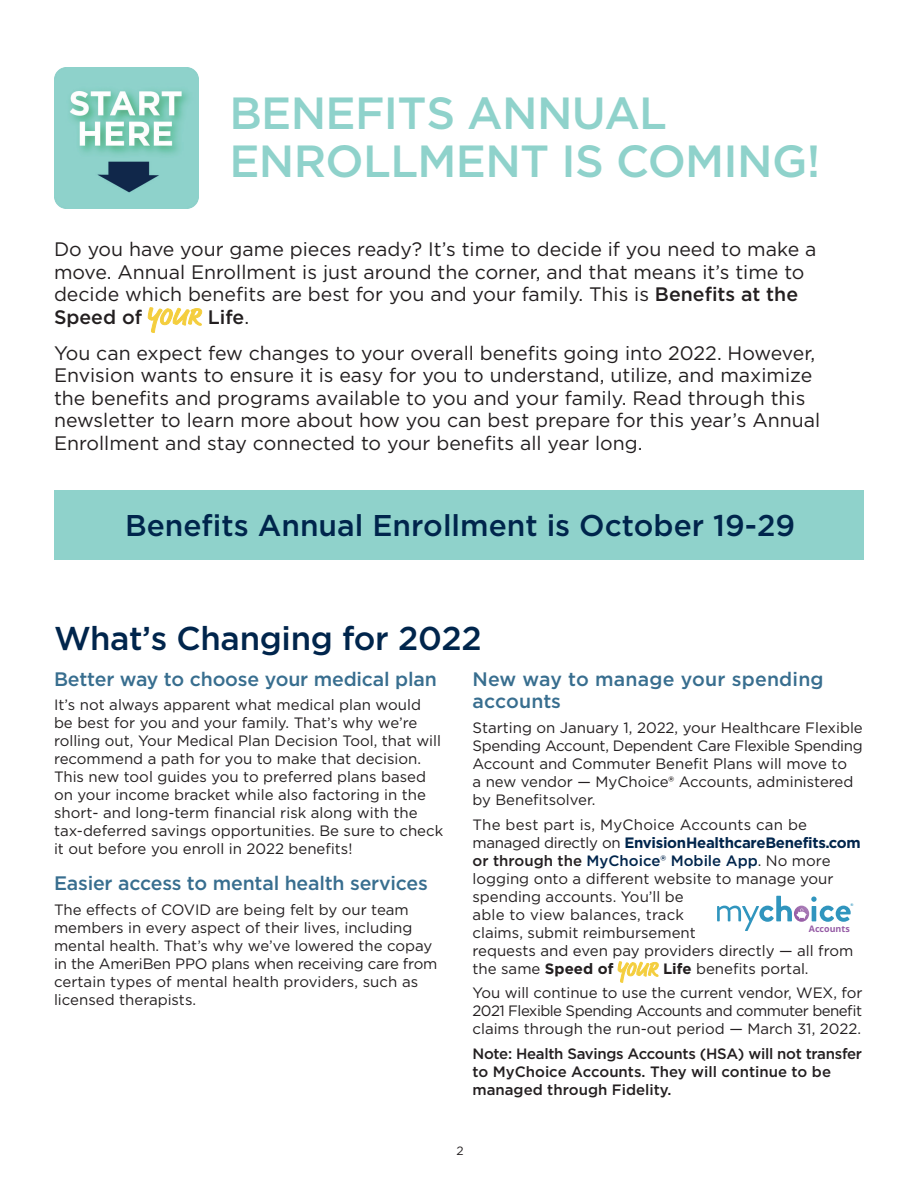
<style>
.page{position:relative;width:918px;height:1188px;background:#fff}
.page>*{position:absolute;margin:0;border:0;box-sizing:border-box;transform-origin:0 0}
.t1{font:500 45px/48px "Gotham";letter-spacing:-.015em;color:#8fd2cb}
.Headline{font:500 33px "Gotham";letter-spacing:-.01em;color:#00254c}
.Body_text{font:500 30px "Gotham";color:#00254c}
.Body_text-2{font:19.5px/22.5px "Gotham";color:#231f20}
.Sub_Head_1{font:500 19.5px "Gotham";letter-spacing:-.01em;color:#386e8f}
.Sub_Head_1-2{font:500 19.5px/22.5px "Gotham";letter-spacing:.01em;color:#386e8f}
.Body_text-3{font:500 19.5px "Gotham";color:#231f20}
.Body_text-4{font:15px/18px "Gotham";color:#231f20}
.Body_text-5{font:500 15px/18px "Gotham";letter-spacing:-.01em;color:#231f20}
.Body_text-6{font:12px "Gotham";color:#231f20}
.t2{font:700 9px "Open Sans";color:#955ba5}
.t3{font:600 3.6px "Open Sans";color:#2e95bf}
.s1{font-weight:500}
.s2{font-weight:400}
.s3{font-weight:700;color:#00254c}
.s4{font-weight:500;color:#00254c}
.s5{font-weight:700}
</style>
<div class="page">
<hr style="left:917px;top:772px;width:1px;height:416px;background:#c6e6e2">
<svg style="left:618px;top:961px;width:41px;height:22px"></svg>
<svg style="left:148px;top:307px;width:54px;height:26px"></svg>
<div style="left:54px;top:490px;width:810px;height:69px;background:#8fd2cb"></div>
<img style="left:54px;top:68px;width:144px;height:141px">
<svg style="left:717px;top:896px;width:134px;height:35px"></svg>
<p class="t1" style="left:230px;top:89px;width:592px">BENEFITS ANNUAL<br>ENROLLMENT IS COMING!</p>
<p class="Body_text-2" style="left:54px;top:238px;width:764px">Do you have your game pieces ready? It’s time to decide if you need to make a move. Annual Enrollment is just around the corner, and that means it’s time to decide which benefits are best for you and your family. This is <span class="s1">Benefits at the Speed of</span></p>
<p class="Body_text-3" style="left:208px;top:306px;width:43px">Life<span class="s2">.</span></p>
<p class="Body_text-2" style="left:54px;top:341px;width:768px">You can expect few changes to your overall benefits going into 2022. However, Envision wants to ensure it is easy for you to understand, utilize, and maximize the benefits and programs available to you and your family. Read through this newsletter to learn more about how you can best prepare for this year’s Annual Enrollment and stay connected to your benefits all year long.</p>
<p class="Body_text" style="left:125px;top:508px;width:672px">Benefits Annual Enrollment is October 19-29</p>
<p class="Headline" style="left:54px;top:619px;width:429px">What’s Changing for 2022</p>
<p class="Sub_Head_1" style="left:54px;top:668px;width:384px">Better way to choose your medical plan</p>
<p class="Body_text-4" style="left:54px;top:696px;width:391px">It’s not always apparent what medical plan would be best for you and your family. That’s why we’re rolling out, Your Medical Plan Decision Tool, that will recommend a path for you to make that decision.<br>This new tool guides you to preferred plans based on your income bracket while also factoring in the short- and long-term financial risk along with the tax-deferred savings opportunities. Be sure to check it out before you enroll in 2022 benefits!</p>
<p class="Sub_Head_1" style="left:54px;top:873px;width:375px">Easier access to mental health services</p>
<p class="Body_text-4" style="left:54px;top:900px;width:385px">The effects of COVID are being felt by our team members in every aspect of their lives, including mental health. That’s why we’ve lowered the copay in the AmeriBen PPO plans when receiving care from certain types of mental health providers, such as licensed therapists.</p>
<p class="Sub_Head_1-2" style="left:472px;top:667px;width:353px">New way to manage your spending accounts</p>
<p class="Body_text-4" style="left:472px;top:718px;width:392px">Starting on January 1, 2022, your Healthcare Flexible Spending Account, Dependent Care Flexible Spending Account and Commuter Benefit Plans will move to<br>a new vendor — MyChoice<span class="s1">®</span> Accounts, administered by Benefitsolver.</p>
<p class="Body_text-4" style="left:472px;top:815px;width:390px">The best part is, MyChoice Accounts can be managed directly on <span class="s3">EnvisionHealthcareBenefits.com </span><span class="s1">or through the</span> <span class="s4">MyChoice® Mobile App</span>. No more logging onto a different website to manage your spending accounts. You’ll be<br>able to view balances, track<br>claims, submit reimbursement<br>requests and even pay providers directly — all from the same <span class="s5">Speed of</span></p>
<p class="t3" style="left:850px;top:902px;width:5px">®</p>
<p class="t2" style="left:809px;top:923px;width:43px">Accounts</p>
<p class="Body_text-4" style="left:663px;top:959px;width:147px"><span class="s5">Life</span> benefits portal.</p>
<p class="Body_text-4" style="left:472px;top:984px;width:391px;text-align:justify">You will continue to use the current vendor, WEX, for 2021 Flexible Spending Accounts and commuter benefit claims through the run-out period — March 31, 2022.</p>
<p class="Body_text-5" style="left:472px;top:1045px;width:391px">Note: Health Savings Accounts (HSA) will not transfer to MyChoice Accounts. They will continue to be managed through Fidelity.</p>
<p class="Body_text-6" style="left:456px;top:1143px;width:9px">2</p>
</div>
